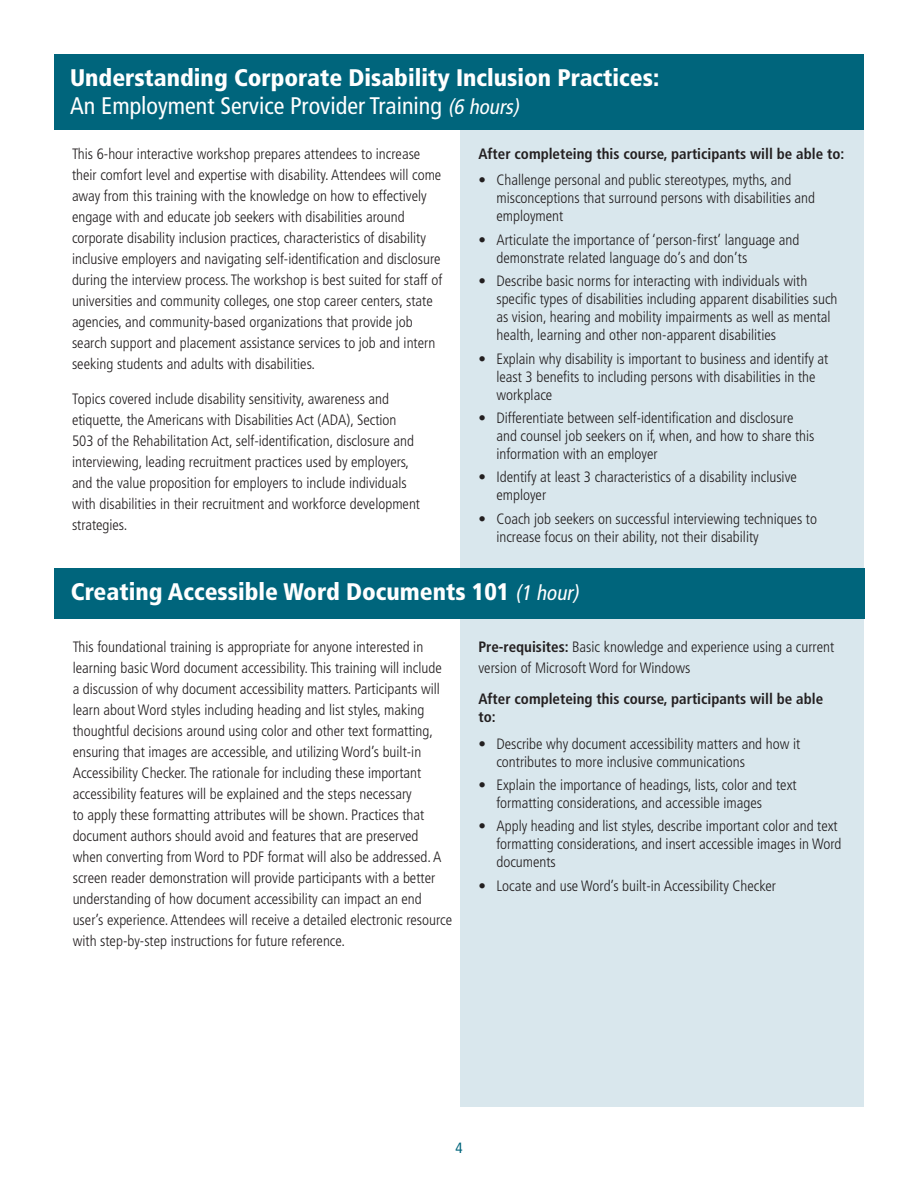
<style>
.page{position:relative;width:918px;height:1188px;background:#fff}
.page>*{position:absolute;margin:0;border:0;box-sizing:border-box;transform-origin:0 0}
.Bar_Subheads{font:900 condensed 24px/28.5px "Frutiger LT Std";color:#fff}
.Body_Copy{font:300 condensed 15px/21px "Frutiger LT Std";color:#231f20}
.Body_Bullet_Copy{font:700 condensed 15px/18px "Frutiger LT Std";color:#231f20}
.Bar_Subheads-2{font:condensed 14.85px "Frutiger LT Std";color:#00657c}
.s1{font-weight:400}
.s2{font-weight:400;font-style:italic;font-size:21px}
.s3{font-weight:700}
</style>
<div class="page">
<div style="left:460px;top:113px;width:404px;height:994px;background:#d9e7ed"></div>
<div style="left:54px;top:54px;width:810px;height:76px;background:#00657c"></div>
<div style="left:55px;top:568px;width:810px;height:51px;background:#00657c"></div>
<p class="Bar_Subheads" style="left:70px;top:63px;width:591px">Understanding Corporate Disability Inclusion Practices:<br><span class="s1">An Employment Service Provider Training</span> <span class="s2">(6 hours)</span></p>
<p class="Body_Bullet_Copy" style="left:478px;top:145px;width:367px">After completeing this course, participants will be able to:</p>
<p class="Body_Copy" style="left:496px;top:172px;width:320px;line-height:18px;text-indent:-18px">• Challenge personal and public stereotypes, myths, and misconceptions that surround persons with disabilities and employment</p>
<p class="Body_Copy" style="left:496px;top:231px;width:305px;line-height:18px;text-indent:-18px">• Articulate the importance of ‘person-first’ language and demonstrate related language do’s and don’ts</p>
<p class="Body_Copy" style="left:496px;top:272px;width:343px;line-height:18px;text-indent:-18px">• Describe basic norms for interacting with individuals with specific types of disabilities including apparent disabilities such as vision, hearing and mobility impairments as well as mental health, learning and other non-apparent disabilities</p>
<p class="Body_Copy" style="left:496px;top:350px;width:333px;line-height:18px;text-indent:-18px">• Explain why disability is important to business and identify at least 3 benefits to including persons with disabilities in the workplace</p>
<p class="Body_Copy" style="left:496px;top:409px;width:320px;line-height:18px;text-indent:-18px">• Differentiate between self-identification and disclosure and counsel job seekers on if, when, and how to share this information with an employer</p>
<p class="Body_Copy" style="left:496px;top:469px;width:302px;line-height:18px;text-indent:-18px">• Identify at least 3 characteristics of a disability inclusive employer</p>
<p class="Body_Copy" style="left:496px;top:510px;width:322px;line-height:18px;text-indent:-18px">• Coach job seekers on successful interviewing techniques to increase focus on their ability, not their disability</p>
<p class="Body_Copy" style="left:72px;top:144px;width:372px">This 6-hour interactive workshop prepares attendees to increase their comfort level and expertise with disability. Attendees will come away from this training with the knowledge on how to effectively engage with and educate job seekers with disabilities around corporate disability inclusion practices, characteristics of disability inclusive employers and navigating self-identification and disclosure during the interview process. The workshop is best suited for staff of universities and community colleges, one stop career centers, state agencies, and community-based organizations that provide job search support and placement assistance services to job and intern seeking students and adults with disabilities.</p>
<p class="Body_Copy" style="left:72px;top:388px;width:350px">Topics covered include disability sensitivity, awareness and etiquette, the Americans with Disabilities Act (ADA), Section 503 of the Rehabilitation Act, self-identification, disclosure and interviewing, leading recruitment practices used by employers, and the value proposition for employers to include individuals with disabilities in their recruitment and workforce development strategies.</p>
<p class="Bar_Subheads" style="left:71px;top:577px;width:514px">Creating Accessible Word Documents 101 <span class="s2">(1 hour)</span></p>
<p class="Body_Copy" style="left:478px;top:636px;width:357px"><span class="s3">Pre-requisites:</span> Basic knowledge and experience using a current version of Microsoft Word for Windows</p>
<p class="Body_Bullet_Copy" style="left:478px;top:690px;width:346px">After completeing this course, participants will be able to:</p>
<p class="Body_Copy" style="left:496px;top:735px;width:305px;line-height:18px;text-indent:-18px">• Describe why document accessibility matters and how it contributes to more inclusive communications</p>
<p class="Body_Copy" style="left:496px;top:776px;width:302px;line-height:18px;text-indent:-18px">• Explain the importance of headings, lists, color and text formatting considerations, and accessible images</p>
<p class="Body_Copy" style="left:496px;top:817px;width:347px;line-height:18px;text-indent:-18px">• Apply heading and list styles, describe important color and text formatting considerations, and insert accessible images in Word documents</p>
<p class="Body_Copy" style="left:478px;top:875px;width:299px">• Locate and use Word’s built-in Accessibility Checker</p>
<p class="Body_Copy" style="left:73px;top:636px;width:381px">This foundational training is appropriate for anyone interested in learning basic Word document accessibility. This training will include a discussion of why document accessibility matters. Participants will learn about Word styles including heading and list styles, making thoughtful decisions around using color and other text formatting, ensuring that images are accessible, and utilizing Word’s built-in Accessibility Checker. The rationale for including these important accessibility features will be explained and the steps necessary<br>to apply these formatting attributes will be shown. Practices that document authors should avoid and features that are preserved when converting from Word to PDF format will also be addressed. A screen reader demonstration will provide participants with a better understanding of how document accessibility can impact an end user’s experience. Attendees will receive a detailed electronic resource with step-by-step instructions for future reference.</p>
<p class="Bar_Subheads-2" style="left:455px;top:1139px;width:9px">4</p>
</div>
